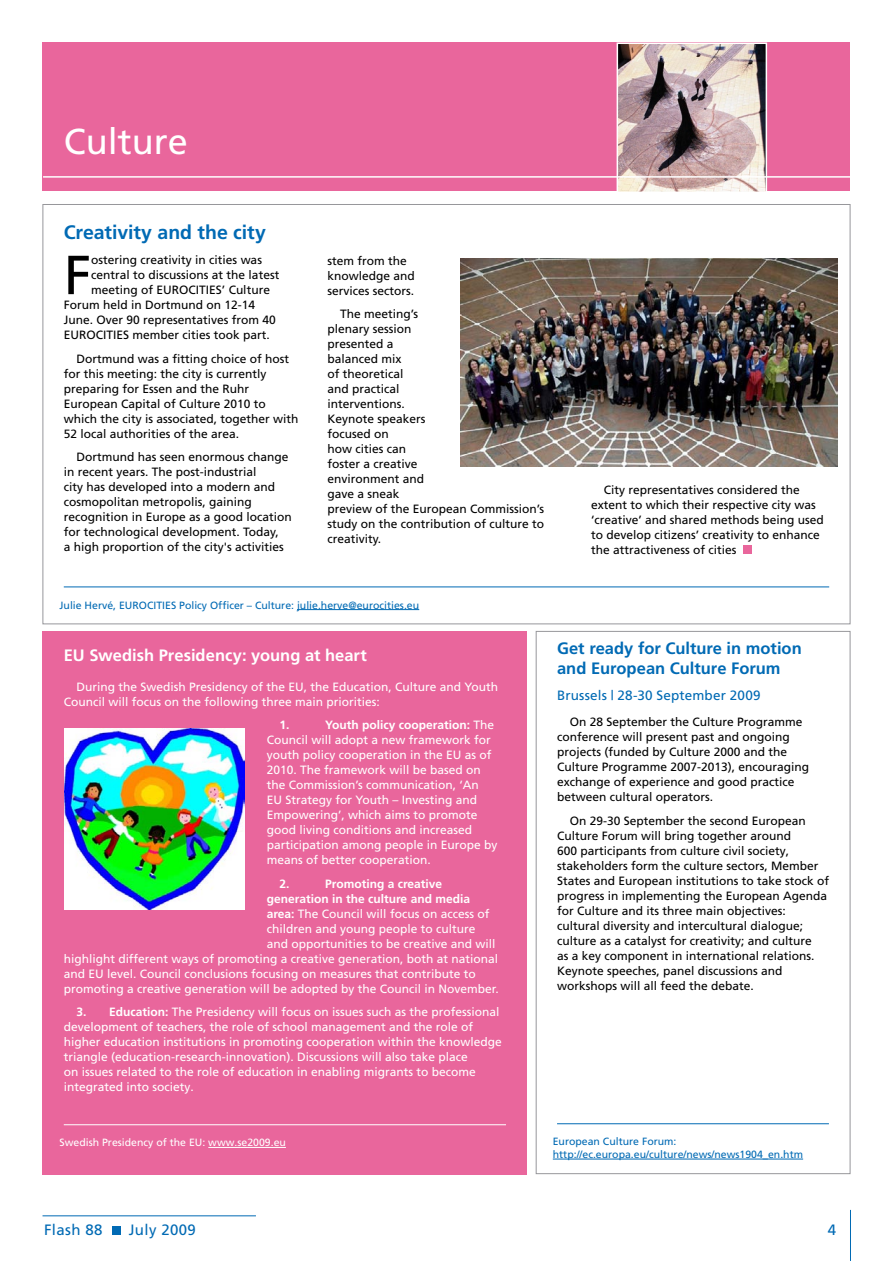
<style>
.page{position:relative;width:893px;height:1263px;background:#fff}
.page>*{position:absolute;margin:0;border:0;box-sizing:border-box;transform-origin:0 0}
.t1{font:55.05px "Frutiger LT Pro";color:#000}
.t2{font:36px "Frutiger";color:#fff}
.t3{font:700 19.5px "Frutiger";letter-spacing:-.005em;color:#016ab4}
.t4{font:700 16.5px/19.8px "Frutiger LT Pro";color:#016ab4}
.t5{font:700 16.5px "Frutiger LT Pro";color:#fff}
.t6{font:15px "Frutiger";letter-spacing:.025em;color:#016ab4}
.t7{font:13.5px "Frutiger";letter-spacing:.015em;color:#016ab4}
.t8{font:12px/15px "Frutiger LT Pro";color:#fff}
.t9{font:12px/15px "Frutiger";color:#000}
.t10{font:12px/15px "Frutiger LT Pro";color:#000}
.t11{font:700 12px "Frutiger LT Pro";color:#fff}
.t12{font:10.5px/12.6px "Frutiger LT Pro";color:#016ab4}
.t13{font:10.5px "Frutiger";color:#016ab4}
.t14{font:10.5px "Frutiger LT Pro";color:#fff}
.s1{font-weight:700}
</style>
<div class="page">
<hr style="left:43px;top:1215px;width:213px;height:1px;background:#016ab4">
<hr style="left:850px;top:1210px;width:1px;height:51px;background:#016ab4">
<div style="left:743px;top:545px;width:9px;height:9px;background:#e9669c"></div>
<div style="left:536px;top:631px;width:314px;height:543px;border:1px solid #97979b"></div>
<div style="left:43px;top:632px;width:484px;height:543px;background:#e9669c"></div>
<hr style="left:64px;top:1124px;width:442px;height:1px;background:#fff">
<hr style="left:208px;top:1147px;width:78px;height:1px;background:#fff">
<hr style="left:557px;top:1123px;width:272px;height:1px;background:#016ab4">
<hr style="left:553px;top:1159px;width:250px;height:1px;background:#016ab4">
<hr style="left:64px;top:586px;width:765px;height:1px;background:#016ab4">
<hr style="left:297px;top:609px;width:122px;height:1px;background:#016ab4">
<div style="left:43px;top:43px;width:807px;height:148px;background:#e9669c"></div>
<img style="left:620px;top:46px;width:144px;height:144px">
<div style="left:617px;top:43px;width:150px;height:150px;border:2px solid #fff"></div>
<hr style="left:43px;top:176px;width:808px;height:2px;background:#fff">
<img style="left:460px;top:258px;width:378px;height:208px">
<img style="left:65px;top:728px;width:180px;height:182px">
<div style="left:112px;top:1226px;width:8px;height:8px;background:#016ab4"></div>
<p class="t2" style="left:64px;top:120px;width:126px">Culture</p>
<h3 class="t3" style="left:64px;top:221px;width:204px">Creativity and the city</h3>
<p class="t1" style="left:64px;top:243px;width:29px">F</p>
<p class="t10" style="left:91px;top:253px;width:172px">ostering creativity in cities was</p>
<p class="t10" style="left:91px;top:268px;width:190px">central to discussions at the latest</p>
<p class="t10" style="left:91px;top:283px;width:180px">meeting of EUROCITIES’ Culture</p>
<p class="t10" style="left:64px;top:298px;width:193px">Forum held in Dortmund on 12-14</p>
<p class="t10" style="left:64px;top:313px;width:214px">June. Over 90 representatives from 40</p>
<p class="t10" style="left:64px;top:328px;width:208px">EUROCITIES member cities took part.</p>
<p class="t9" style="left:64px;top:351px;width:236px;text-indent:13px">Dortmund was a fitting choice of host for this meeting: the city is currently preparing for Essen and the Ruhr European Capital of Culture 2010 to which the city is associated, together with 52 local authorities of the area.</p>
<p class="t9" style="left:64px;top:449px;width:230px;text-indent:13px">Dortmund has seen enormous change in recent years. The post-industrial<br>city has developed into a modern and cosmopolitan metropolis, gaining recognition in Europe as a good location for technological development. Today,<br>a high proportion of the city's activities</p>
<p class="t9" style="left:327px;top:253px;width:89px">stem from the knowledge and services sectors.</p>
<p class="t9" style="left:327px;top:306px;width:100px;text-indent:13px">The meeting’s plenary session presented a balanced mix<br>of theoretical and practical interventions.<br>Keynote speakers focused on<br>how cities can foster a creative environment and gave a sneak</p>
<p class="t9" style="left:327px;top:531px;width:55px">creativity.</p>
<p class="t9" style="left:327px;top:501px;width:218px">preview of the European Commission’s study on the contribution of culture to</p>
<p class="t9" style="left:591px;top:482px;width:234px;text-indent:13px">City representatives considered the extent to which their respective city was ‘creative’ and shared methods being used to develop citizens’ creativity to enhance the attractiveness of cities</p>
<p class="t13" style="left:60px;top:599px;width:361px">Julie Hervé, EUROCITIES Policy Officer – Culture: julie.herve@eurocities.eu</p>
<p class="t5" style="left:64px;top:645px;width:305px">EU Swedish Presidency: young at heart</p>
<p class="t8" style="left:64px;top:679px;width:436px;text-indent:13px">During the Swedish Presidency of the EU, the Education, Culture and Youth<br>Council will focus on the following three main priorities:</p>
<p class="t11" style="left:280px;top:718px;width:12px">1.</p>
<p class="t8" style="left:267px;top:718px;width:232px;text-indent:58px"><span class="s1">Youth policy cooperation:</span> The Council will adopt a new framework for youth policy cooperation in the EU as of 2010. The framework will be based on the Commission’s communication, ‘An<br>EU Strategy for Youth – Investing and Empowering’, which aims to promote good living conditions and increased participation among people in Europe by means of better cooperation.</p>
<p class="t11" style="left:280px;top:877px;width:12px">2.</p>
<p class="t11" style="left:325px;top:877px;width:118px">Promoting a creative</p>
<p class="t11" style="left:267px;top:892px;width:205px">generation in the culture and media</p>
<p class="t8" style="left:267px;top:906px;width:224px"><span class="s1">area:</span> The Council will focus on access of</p>
<p class="t8" style="left:267px;top:921px;width:210px">children and young people to culture</p>
<p class="t8" style="left:267px;top:936px;width:230px">and opportunities to be creative and will</p>
<p class="t8" style="left:64px;top:951px;width:436px">highlight different ways of promoting a creative generation, both at national</p>
<p class="t8" style="left:64px;top:966px;width:414px">and EU level. Council conclusions focusing on measures that contribute to</p>
<p class="t8" style="left:64px;top:981px;width:436px">promoting a creative generation will be adopted by the Council in November.</p>
<p class="t8" style="left:64px;top:1005px;width:440px;text-indent:13px"><span class="s1">3. Education:</span> The Presidency will focus on issues such as the professional development of teachers, the role of school management and the role of higher education institutions in promoting cooperation within the knowledge triangle (education-research-innovation). Discussions will also take place<br>on issues related to the role of education in enabling migrants to become integrated into society.</p>
<p class="t14" style="left:60px;top:1136px;width:228px">Swedish Presidency of the EU: www.se2009.eu</p>
<h4 class="t4" style="left:557px;top:639px;width:246px">Get ready for Culture in motion and European Culture Forum</h4>
<p class="t7" style="left:557px;top:687px;width:205px">Brussels | 28-30 September 2009</p>
<p class="t10" style="left:557px;top:715px;width:254px;text-indent:13px">On 28 September the Culture Programme conference will present past and ongoing projects (funded by Culture 2000 and the Culture Programme 2007-2013), encouraging exchange of experience and good practice between cultural operators.</p>
<p class="t10" style="left:557px;top:813px;width:274px;text-indent:13px">On 29-30 September the second European Culture Forum will bring together around<br>600 participants from culture civil society, stakeholders form the culture sectors, Member States and European institutions to take stock of progress in implementing the European Agenda for Culture and its three main objectives: cultural diversity and intercultural dialogue; culture as a catalyst for creativity; and culture<br>as a key component in international relations.<br>Keynote speeches, panel discussions and workshops will all feed the debate.</p>
<p class="t12" style="left:553px;top:1135px;width:252px">European Culture Forum: http://ec.europa.eu/culture/news/news1904_en.htm</p>
<p class="t6" style="left:44px;top:1221px;width:60px">Flash 88</p>
<p class="t6" style="left:129px;top:1221px;width:69px">July 2009</p>
<p class="t6" style="left:828px;top:1221px;width:10px">4</p>
</div>
